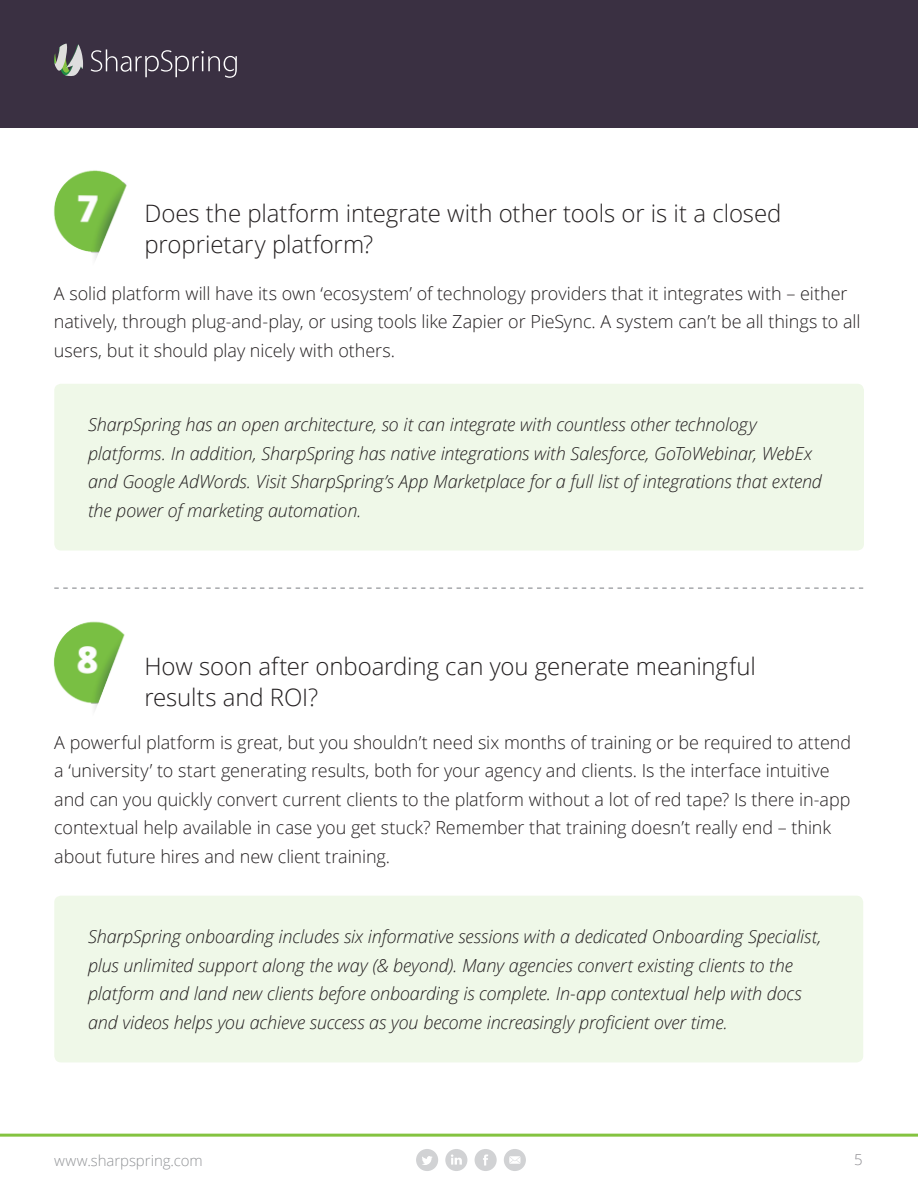
<style>
.page{position:relative;width:918px;height:1188px;background:#fff}
.page>*{position:absolute;margin:0;border:0;box-sizing:border-box;transform-origin:0 0}
.t1{font:300 24px/31.5px "Open Sans";letter-spacing:-.005em;color:#231f20}
.Italized_paragraph{font:italic 300 18px/28.5px "Open Sans";letter-spacing:-.01em;color:#231f20}
.Paragraph{font:300 18px/28.5px "Open Sans";letter-spacing:-.005em;color:#231f20}
.t2{font:300 15px "Open Sans";letter-spacing:-.005em;color:#939598}
.t3{font:300 15px "Open Sans";color:#8e8d91}
</style>
<div class="page">
<svg style="left:416px;top:1149px;width:22px;height:22px"></svg>
<svg style="left:475px;top:1149px;width:22px;height:22px"></svg>
<svg style="left:445px;top:1149px;width:22px;height:22px"></svg>
<svg style="left:504px;top:1149px;width:22px;height:22px"></svg>
<hr style="left:0;top:1134px;width:918px;height:3px;background:#84c340">
<div style="left:0;top:0;width:918px;height:127px;background:#3a3042"></div>
<svg style="left:91px;top:49px;width:146px;height:29px"></svg>
<svg style="left:54px;top:43px;width:29px;height:33px"></svg>
<img style="left:54px;top:170px;width:73px;height:90px">
<img style="left:54px;top:621px;width:71px;height:89px">
<div style="left:54px;top:896px;width:809px;height:166px;background:#eff8e8;border-radius:7px"></div>
<div style="left:54px;top:384px;width:810px;height:167px;background:#eff8e8;border-radius:7px"></div>
<svg style="left:54px;top:587px;width:809px;height:2px"></svg>
<p class="t1" style="left:144px;top:196px;width:639px">Does the platform integrate with other tools or is it a closed proprietary platform?</p>
<p class="Paragraph" style="left:54px;top:278px;width:808px">A solid platform will have its own ‘ecosystem’ of technology providers that it integrates with – either natively, through plug-and-play, or using tools like Zapier or PieSync. A system can’t be all things to all users, but it should play nicely with others.</p>
<p class="Italized_paragraph" style="left:88px;top:410px;width:735px">SharpSpring has an open architecture, so it can integrate with countless other technology platforms. In addition, SharpSpring has native integrations with Salesforce, GoToWebinar, WebEx and Google AdWords. Visit SharpSpring’s App Marketplace for a full list of integrations that extend the power of marketing automation.</p>
<p class="t1" style="left:144px;top:650px;width:613px">How soon after onboarding can you generate meaningful</p>
<p class="t1" style="left:144px;top:681px;width:175px">results and ROI?</p>
<p class="Paragraph" style="left:54px;top:727px;width:798px">A powerful platform is great, but you shouldn’t need six months of training or be required to attend a ‘university’ to start generating results, both for your agency and clients. Is the interface intuitive and can you quickly convert current clients to the platform without a lot of red tape? Is there in-app contextual help available in case you get stuck? Remember that training doesn’t really end – think about future hires and new client training.</p>
<p class="Italized_paragraph" style="left:88px;top:922px;width:735px">SharpSpring onboarding includes six informative sessions with a dedicated Onboarding Specialist, plus unlimited support along the way (&amp; beyond). Many agencies convert existing clients to the platform and land new clients before onboarding is complete. In-app contextual help with docs and videos helps you achieve success as you become increasingly proficient over time.</p>
<p class="t2" style="left:54px;top:1150px;width:150px">www.sharpspring.com</p>
<p class="t3" style="left:854px;top:1149px;width:10px">5</p>
</div>
